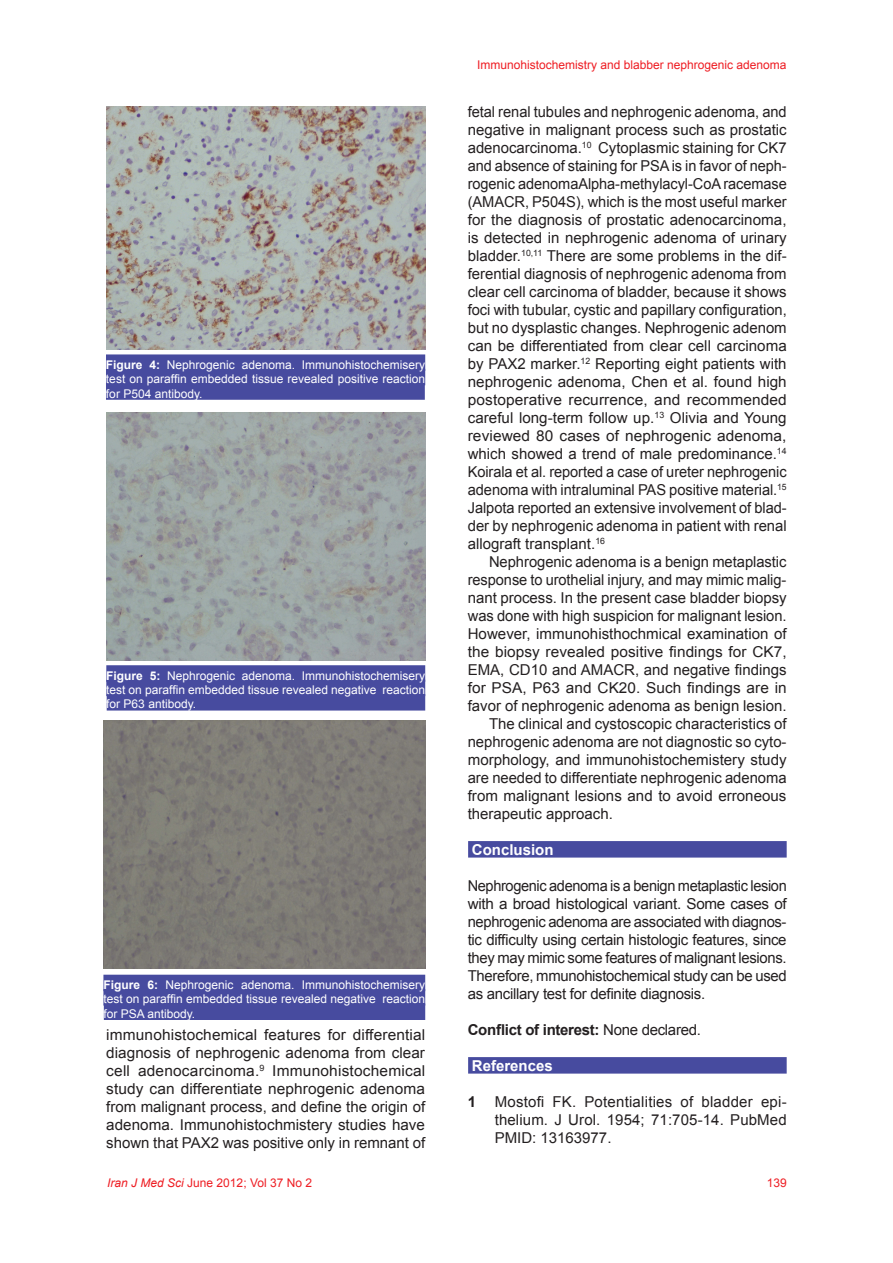
<style>
.page{position:relative;width:893px;height:1263px;background:#fff}
.page>*{position:absolute;margin:0;border:0;box-sizing:border-box;transform-origin:0 0}
.t1{font:15px/18px "Arial";color:#231f20;text-align:justify}
.t2{font:700 15px "Arial";letter-spacing:-.02em;color:#231f20}
.t3{font:700 15px "Arial";color:#fff}
.t4{font:12px/14.4px "Arial";color:#fff;text-align:justify}
.t5{font:12px "Arial";color:#ee1d23}
.s1{font-weight:700}
.s2{font-style:italic}
.s3{font-weight:400}
</style>
<div class="page">
<img style="left:106px;top:106px;width:319px;height:243px">
<div style="left:106px;top:354px;width:319px;height:17px;background:#474b9f"></div>
<div style="left:106px;top:369px;width:319px;height:16px;background:#474b9f"></div>
<div style="left:106px;top:383px;width:319px;height:17px;background:#474b9f"></div>
<img style="left:106px;top:412px;width:319px;height:248px">
<div style="left:106px;top:665px;width:319px;height:17px;background:#474b9f"></div>
<div style="left:106px;top:680px;width:319px;height:16px;background:#474b9f"></div>
<div style="left:107px;top:694px;width:318px;height:16px;background:#474b9f"></div>
<img style="left:103px;top:720px;width:322px;height:248px">
<div style="left:103px;top:975px;width:322px;height:16px;background:#474b9f"></div>
<div style="left:103px;top:989px;width:322px;height:16px;background:#474b9f"></div>
<div style="left:104px;top:1003px;width:321px;height:17px;background:#474b9f"></div>
<div style="left:468px;top:841px;width:319px;height:16px;background:#474b9f"></div>
<div style="left:468px;top:1057px;width:319px;height:16px;background:#474b9f"></div>
<p class="t4" style="left:106px;top:357px;width:321px"><span class="s1">Figure 4:</span> Nephrogenic adenoma. Immunohistochemisery test on paraffin embedded tissue revealed positive reaction for P504 antibody.</p>
<p class="t4" style="left:106px;top:668px;width:320px"><span class="s1">Figure 5:</span> Nephrogenic adenoma. Immunohistochemisery test on paraffin embedded tissue revealed negative reaction for P63 antibody.</p>
<p class="t4" style="left:103px;top:978px;width:323px"><span class="s1">Figure 6:</span> Nephrogenic adenoma. Immunohistochemisery test on paraffin embedded tissue revealed negative reaction for PSA antibody.</p>
<p class="t1" style="left:106px;top:1026px;width:320px">immunohistochemical features for differential diagnosis of nephrogenic adenoma from clear cell adenocarcinoma.<sup>9</sup> Immunohistochemical study can differentiate nephrogenic adenoma from malignant process, and define the origin of adenoma. Immunohistochmistery studies have shown that PAX2 was positive only in remnant of</p>
<p class="t5" style="left:107px;top:1175px;width:206px"><span class="s2">Iran J Med Sci</span> June 2012; Vol 37 No 2</p>
<p class="t5" style="left:477px;top:57px;width:311px">Immunohistochemistry and blabber nephrogenic adenoma</p>
<p class="t1" style="left:468px;top:103px;width:321px">fetal renal tubules and nephrogenic adenoma, and negative in malignant process such as prostatic adenocarcinoma.<sup>10</sup> Cytoplasmic staining for CK7 and absence of staining for PSA is in favor of neph&shy;rogenic adenomaAlpha-methylacyl-CoA racemase (AMACR, P504S), which is the most useful marker for the diagnosis of prostatic adenocarcinoma, is detected in nephrogenic adenoma of urinary bladder.<sup>10,11</sup> There are some problems in the dif&shy;ferential diagnosis of nephrogenic adenoma from clear cell carcinoma of bladder, because it shows foci with tubular, cystic and papillary configuration, but no dysplastic changes. Nephrogenic adenom can be differentiated from clear cell carcinoma by PAX2 marker.<sup>12</sup> Reporting eight patients with nephrogenic adenoma, Chen et al. found high postoperative recurrence, and recommended careful long-term follow up.<sup>13</sup> Olivia and Young reviewed 80 cases of nephrogenic adenoma, which showed a trend of male predominance.<sup>14<br></sup>Koirala et al. reported a case of ureter nephrogenic adenoma with intraluminal PAS positive material.<sup>15<br></sup>Jalpota reported an extensive involvement of blad&shy;der by nephrogenic adenoma in patient with renal allograft transplant.<sup>16</sup></p>
<p class="t1" style="left:489px;top:553px;width:299px">Nephrogenic adenoma is a benign metaplastic</p>
<p class="t1" style="left:468px;top:571px;width:320px">response to urothelial injury, and may mimic malig-</p>
<p class="t1" style="left:468px;top:589px;width:320px">nant process. In the present case bladder biopsy</p>
<p class="t1" style="left:468px;top:607px;width:320px">was done with high suspicion for malignant lesion.</p>
<p class="t1" style="left:468px;top:625px;width:320px">However, immunohisthochmical examination of</p>
<p class="t1" style="left:468px;top:643px;width:320px">the biopsy revealed positive findings for CK7,</p>
<p class="t1" style="left:468px;top:661px;width:320px">EMA, CD10 and AMACR, and negative findings</p>
<p class="t1" style="left:468px;top:679px;width:320px">for PSA, P63 and CK20. Such findings are in</p>
<p class="t1" style="left:468px;top:697px;width:320px">favor of nephrogenic adenoma as benign lesion.</p>
<p class="t1" style="left:489px;top:715px;width:299px">The clinical and cystoscopic characteristics of</p>
<p class="t1" style="left:468px;top:733px;width:320px">nephrogenic adenoma are not diagnostic so cyto-</p>
<p class="t1" style="left:468px;top:751px;width:320px">morphology, and immunohistochemistery study</p>
<p class="t1" style="left:468px;top:769px;width:320px">are needed to differentiate nephrogenic adenoma</p>
<p class="t1" style="left:468px;top:787px;width:320px">from malignant lesions and to avoid erroneous</p>
<p class="t1" style="left:468px;top:805px;width:147px">therapeutic approach.</p>
<p class="t3" style="left:472px;top:840px;width:83px">Conclusion</p>
<p class="t1" style="left:468px;top:877px;width:321px">Nephrogenic adenoma is a benign metaplastic lesion with a broad histological variant. Some cases of nephrogenic adenoma are associated with diagnos&shy;tic difficulty using certain histologic features, since they may mimic some features of malignant lesions.<br>Therefore, mmunohistochemical study can be used as ancillary test for definite diagnosis.</p>
<p class="t2" style="left:468px;top:1020px;width:235px">Conflict of interest: <span class="s3">None declared.</span></p>
<p class="t3" style="left:472px;top:1056px;width:82px">References</p>
<p class="t1" style="left:495px;top:1093px;width:293px;text-indent:-27px"><span class="s1">1</span> Mostofi FK. Potentialities of bladder epi&shy;thelium. J Urol. 1954; 71:705-14. PubMed PMID: 13163977.</p>
<p class="t5" style="left:767px;top:1175px;width:22px">139</p>
</div>
